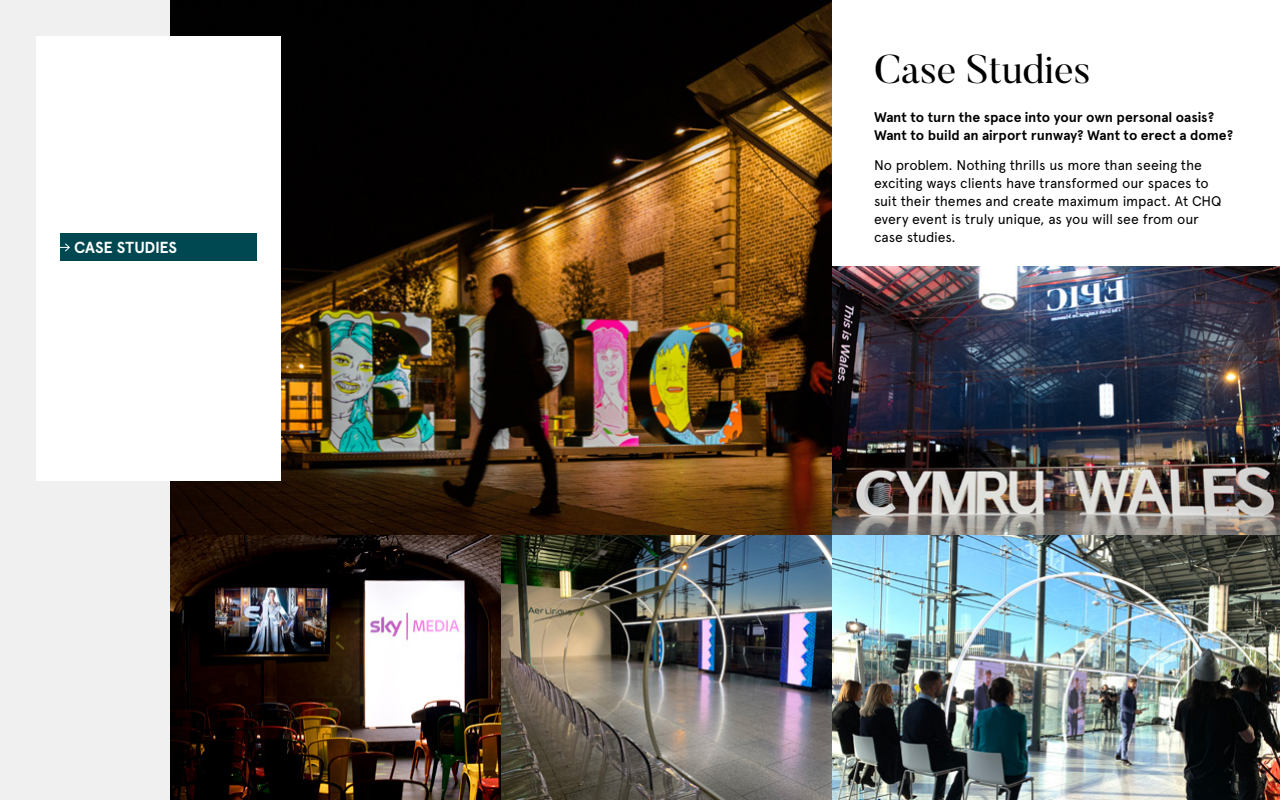
<style>
.page{position:relative;width:1280px;height:800px;background:#fff}
.page>*{position:absolute;margin:0;border:0;box-sizing:border-box;transform-origin:0 0}
.t1{font:40px "Butler";color:#000}
.t2{font:700 16px "Apercu";color:#fff}
.t3{font:14px/18px "Apercu";letter-spacing:-.01em;color:#000}
.t4{font:700 14px/18px "Apercu";letter-spacing:-.005em;color:#000}
</style>
<div class="page">
<img style="left:170px;top:0;width:662px;height:800px">
<img style="left:832px;top:535px;width:448px;height:265px">
<div style="left:0;top:0;width:170px;height:800px;background:#f0f0f0"></div>
<div style="left:36px;top:36px;width:245px;height:445px;background:#fff"></div>
<div style="left:60px;top:233px;width:197px;height:28px;background:#004851"></div>
<svg style="left:60px;top:243px;width:10px;height:9px"></svg>
<img style="left:832px;top:266px;width:448px;height:269px">
<p class="t2" style="left:74px;top:238px;width:105px">CASE STUDIES</p>
<h1 class="t1" style="left:874px;top:44px;width:218px">Case Studies</h1>
<p class="t4" style="left:874px;top:108px;width:361px">Want to turn the space into your own personal oasis?<br>Want to build an airport runway? Want to erect a dome?</p>
<p class="t3" style="left:874px;top:156px;width:349px">No problem. Nothing thrills us more than seeing the exciting ways clients have transformed our spaces to suit their themes and create maximum impact. At CHQ every event is truly unique, as you will see from our case studies.</p>
</div>
